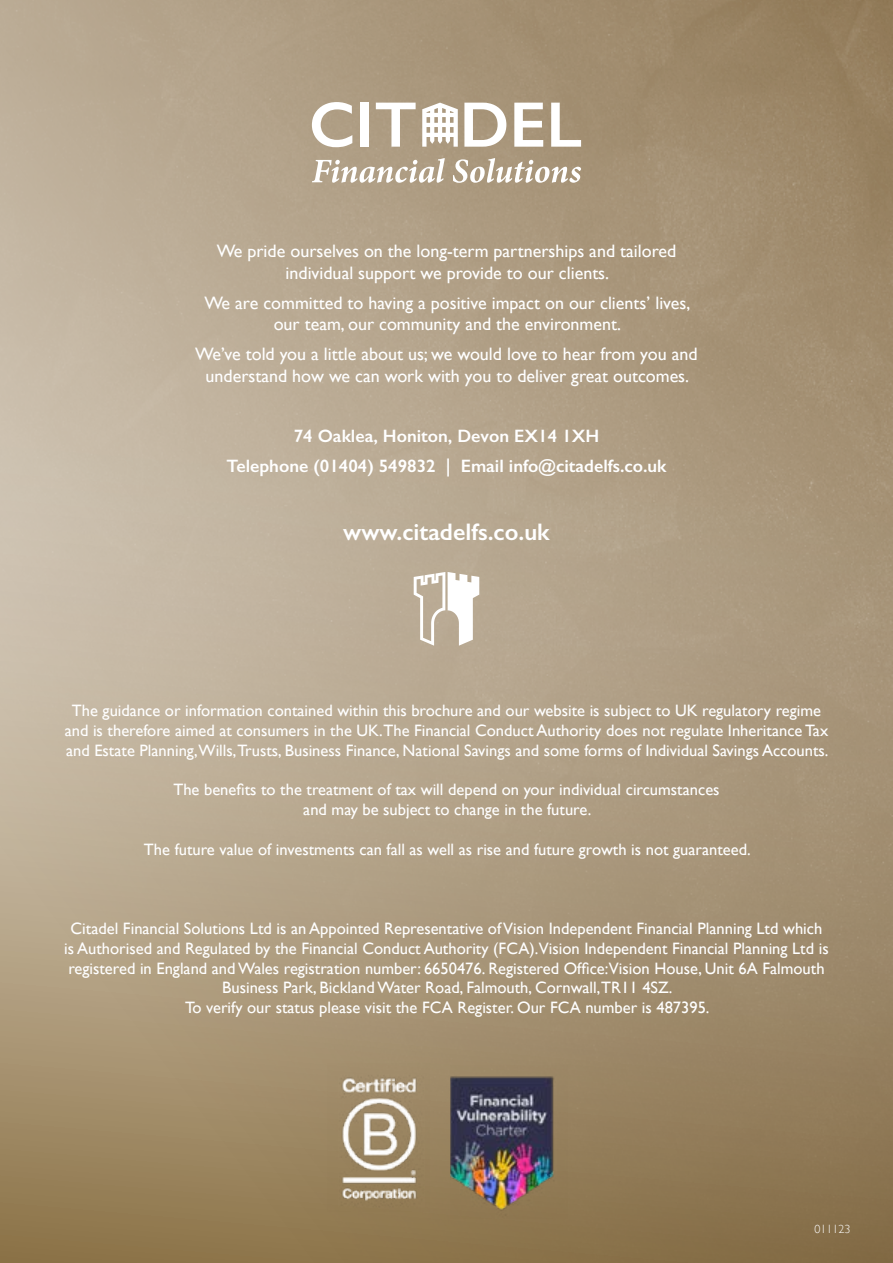
<style>
.page{position:relative;width:893px;height:1263px;background:#fff}
.page>*{position:absolute;margin:0;border:0;box-sizing:border-box;transform-origin:0 0}
.t1{font:600 24px "Gill Sans";color:#fff}
.t2{font:18px/21.6px "Gill Sans";color:#fff;text-align:center}
.t3{font:600 18px/30.2px "Gill Sans";color:#fff;text-align:center}
.t4{font:16.5px/19.8px "Gill Sans";color:#fff;text-align:center}
.t5{font:300 12px "Gill Sans";color:#fff}
</style>
<div class="page">
<img style="left:0;top:0;width:893px;height:1263px">
<svg style="left:312px;top:102px;width:40px;height:45px"></svg>
<div style="left:361px;top:103px;width:8px;height:44px;background:#fff"></div>
<svg style="left:376px;top:103px;width:40px;height:44px"></svg>
<svg style="left:464px;top:103px;width:42px;height:44px"></svg>
<svg style="left:514px;top:103px;width:29px;height:44px"></svg>
<svg style="left:551px;top:103px;width:30px;height:44px"></svg>
<svg style="left:312px;top:158px;width:133px;height:25px"></svg>
<svg style="left:453px;top:158px;width:128px;height:25px"></svg>
<svg style="left:422px;top:103px;width:36px;height:44px"></svg>
<svg style="left:414px;top:572px;width:65px;height:74px"></svg>
<img style="left:328px;top:1063px;width:101px;height:148px">
<img style="left:451px;top:1065px;width:116px;height:153px">
<p class="t2" style="left:217px;top:240px;width:461px">We pride ourselves on the long-term partnerships and tailored individual support we provide to our clients.</p>
<p class="t2" style="left:204px;top:292px;width:487px">We are committed to having a positive impact on our clients’ lives, our team, our community and the environment.</p>
<p class="t2" style="left:195px;top:343px;width:504px">We’ve told you a little about us; we would love to hear from you and understand how we can work with you to deliver great outcomes.</p>
<p class="t3" style="left:226px;top:421px;width:442px">74 Oaklea, Honiton, Devon EX14 1XH<br>Telephone (01404) 549832 | Email info@citadelfs.co.uk</p>
<h1 class="t1" style="left:343px;top:517px;width:208px">www.citadelfs.co.uk</h1>
<p class="t4" style="left:65px;top:700px;width:765px">The guidance or information contained within this brochure and our website is subject to UK regulatory regime and is therefore aimed at consumers in the UK.The Financial Conduct Authority does not regulate Inheritance Tax and Estate Planning,Wills,Trusts, Business Finance, National Savings and some forms of Individual Savings Accounts.</p>
<p class="t4" style="left:173px;top:780px;width:548px">The benefits to the treatment of tax will depend on your individual circumstances and may be subject to change in the future.</p>
<p class="t4" style="left:144px;top:839px;width:608px">The future value of investments can fall as well as rise and future growth is not guaranteed.</p>
<p class="t4" style="left:64px;top:918px;width:766px">Citadel Financial Solutions Ltd is an Appointed Representative of Vision Independent Financial Planning Ltd which is Authorised and Regulated by the Financial Conduct Authority (FCA).Vision Independent Financial Planning Ltd is registered in England and Wales registration number: 6650476. Registered Office:Vision House, Unit 6A Falmouth Business Park, Bickland Water Road, Falmouth, Cornwall,TR11 4SZ.<br>To verify our status please visit the FCA Register. Our FCA number is 487395.</p>
<p class="t5" style="left:814px;top:1220px;width:37px">011123</p>
</div>
